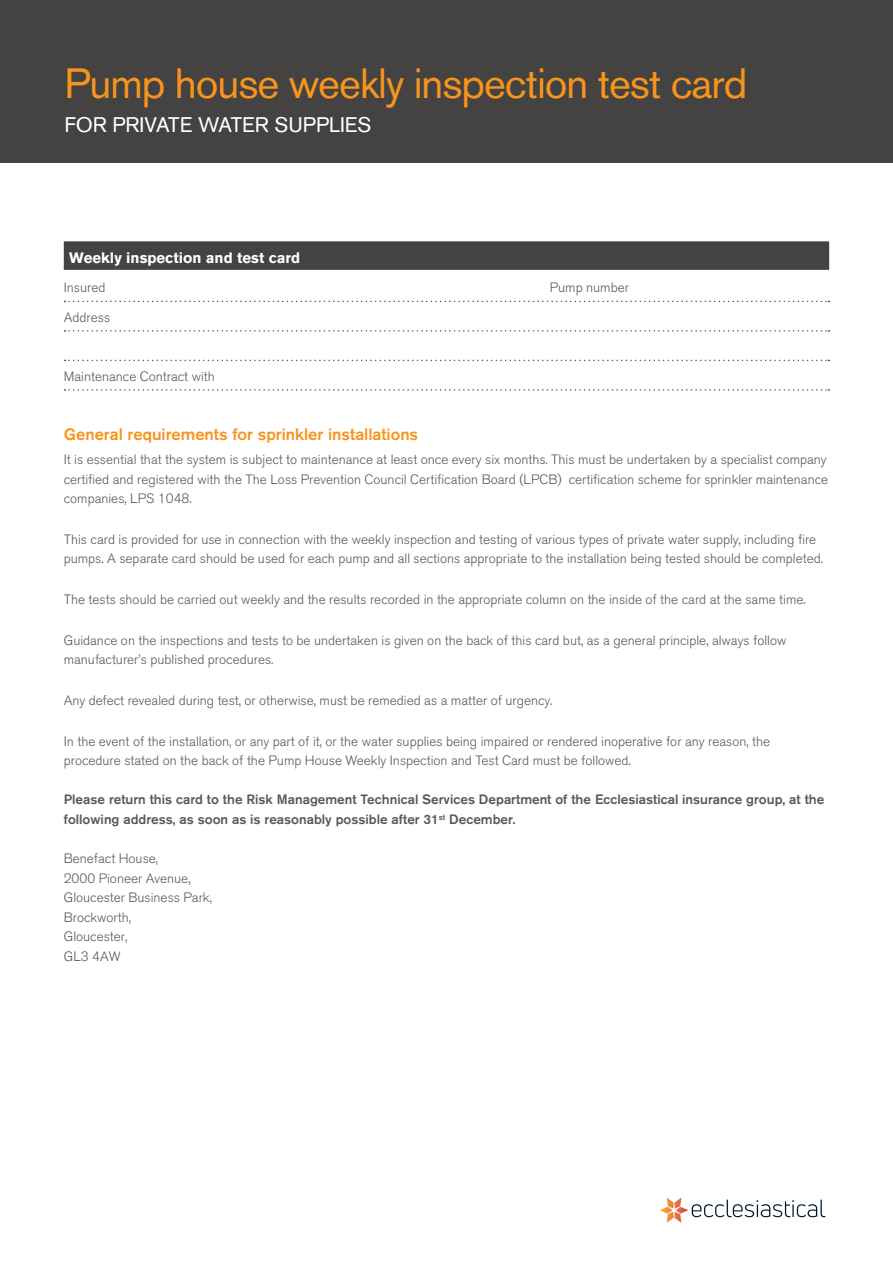
<style>
.page{position:relative;width:893px;height:1263px;background:#fff}
.page>*{position:absolute;margin:0;border:0;box-sizing:border-box;transform-origin:0 0}
.t1{font:42px "Akzidenz Grotesk BQ";letter-spacing:-.025em;color:#f7941e}
.t2{font:21px "Akzidenz Grotesk BQ";color:#fff}
.t3{font:500 16.5px "Akzidenz Grotesk BQ";color:#f7941e}
.t4{font:700 15px "Akzidenz Grotesk BQ";color:#fff}
.t5{font:300 13.5px/19.5px "Akzidenz Grotesk BQ";color:#58595b}
.t6{font:500 13.5px/19.5px "Akzidenz Grotesk BQ";color:#58595b}
</style>
<div class="page">
<svg style="left:65px;top:389px;width:764px;height:2px"></svg>
<svg style="left:65px;top:360px;width:764px;height:1px"></svg>
<svg style="left:65px;top:330px;width:764px;height:2px"></svg>
<svg style="left:65px;top:301px;width:764px;height:1px"></svg>
<div style="left:0;top:0;width:893px;height:163px;background:#454342"></div>
<div style="left:64px;top:241px;width:765px;height:29px;background:#454342"></div>
<img style="left:659px;top:1197px;width:167px;height:26px">
<p class="t1" style="left:64px;top:59px;width:684px">Pump house weekly inspection test card</p>
<p class="t2" style="left:64px;top:112px;width:309px">FOR PRIVATE WATER SUPPLIES</p>
<p class="t4" style="left:69px;top:249px;width:233px">Weekly inspection and test card</p>
<p class="t5" style="left:64px;top:278px;width:43px">Insured</p>
<p class="t5" style="left:550px;top:278px;width:81px">Pump number</p>
<p class="t5" style="left:64px;top:307px;width:48px">Address</p>
<p class="t5" style="left:64px;top:366px;width:153px">Maintenance Contract with</p>
<p class="t3" style="left:64px;top:424px;width:356px">General requirements for sprinkler installations</p>
<p class="t5" style="left:64px;top:450px;width:766px;text-align:justify">It is essential that the system is subject to maintenance at least once every six months. This must be undertaken by a specialist company certifed and registered with the The Loss Prevention Council Certifcation Board (LPCB) certifcation scheme for sprinkler maintenance companies, LPS 1048.</p>
<p class="t5" style="left:64px;top:530px;width:761px">This card is provided for use in connection with the weekly inspection and testing of various types of private water supply, including fre pumps. A separate card should be used for each pump and all sections appropriate to the installation being tested should be completed.</p>
<p class="t5" style="left:64px;top:590px;width:743px">The tests should be carried out weekly and the results recorded in the appropriate column on the inside of the card at the same time.</p>
<p class="t5" style="left:64px;top:631px;width:724px">Guidance on the inspections and tests to be undertaken is given on the back of this card but, as a general principle, always follow manufacturer’s published procedures.</p>
<p class="t5" style="left:64px;top:691px;width:490px">Any defect revealed during test, or otherwise, must be remedied as a matter of urgency.</p>
<p class="t5" style="left:64px;top:732px;width:708px">In the event of the installation, or any part of it, or the water supplies being impaired or rendered inoperative for any reason, the procedure stated on the back of the Pump House Weekly Inspection and Test Card must be followed.</p>
<p class="t6" style="left:64px;top:790px;width:762px">Please return this card to the Risk Management Technical Services Department of the Ecclesiastical insurance group, at the following address, as soon as is reasonably possible after 31<sup>st</sup> December.</p>
<p class="t5" style="left:64px;top:849px;width:150px">Benefact House,<br>2000 Pioneer Avenue,<br>Gloucester Business Park,<br>Brockworth,<br>Gloucester,<br>GL3 4AW</p>
</div>
